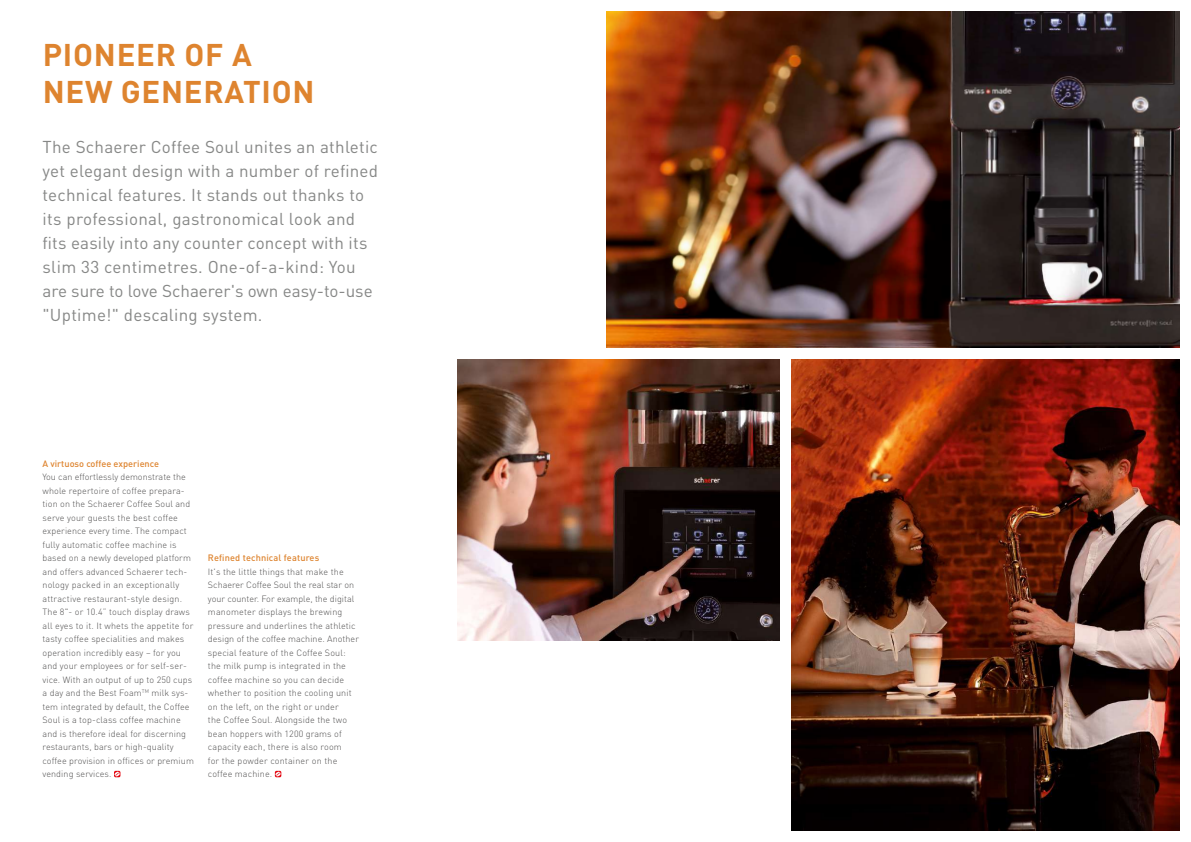
<style>
.page{position:relative;width:1191px;height:842px;background:#fff}
.page>*{position:absolute;margin:0;border:0;box-sizing:border-box;transform-origin:0 0}
.t1{font:700 31px/37.2px "DIN Pro";letter-spacing:.025em;color:#de842f}
.t2{font:17px/24px "DIN Pro";letter-spacing:.015em;color:#868786}
.t3{font:500 9.2px "DIN Pro";color:#de842f}
.t4{font:300 9px/13.5px "DIN Pro";letter-spacing:.01em;color:#515050}
</style>
<div class="page">
<img style="left:791px;top:359px;width:388px;height:472px">
<img style="left:457px;top:359px;width:323px;height:281px">
<img style="left:607px;top:11px;width:572px;height:337px">
<svg style="left:114px;top:771px;width:6px;height:6px"></svg>
<svg style="left:275px;top:771px;width:6px;height:6px"></svg>
<h1 class="t1" style="left:43px;top:35px;width:273px">PIONEER OF A<br>NEW GENERATION</h1>
<p class="t2" style="left:43px;top:134px;width:337px">The Schaerer Coffee Soul unites an athletic yet elegant design with a number of refined technical features. It stands out thanks to its professional, gastronomical look and fits easily into any counter concept with its slim 33 centimetres. One-of-a-kind: You are sure to love Schaerer's own easy-to-use "Uptime!" descaling system.</p>
<p class="t3" style="left:43px;top:457px;width:118px">A virtuoso coffee experience</p>
<p class="t4" style="left:43px;top:470px;width:153px">You can effortlessly demonstrate the whole repertoire of coffee prepara&shy;tion on the Schaerer Coffee Soul and serve your guests the best coffee experience every time. The compact fully automatic coffee machine is based on a newly developed platform and offers advanced Schaerer tech&shy;nology packed in an exceptionally attractive restaurant-style design.<br>The 8"- or 10.4” touch display draws all eyes to it. It whets the appetite for tasty coffee specialities and makes operation incredibly easy – for you and your employees or for self-ser&shy;vice. With an output of up to 250 cups a day and the Best Foam<sup>TM</sup> milk sys&shy;tem integrated by default, the Coffee Soul is a top-class coffee machine and is therefore ideal for discerning restaurants, bars or high-quality coffee provision in offices or premium vending services.</p>
<p class="t3" style="left:208px;top:552px;width:113px">Refined technical features</p>
<p class="t4" style="left:208px;top:564px;width:153px">It's the little things that make the Schaerer Coffee Soul the real star on your counter. For example, the digital manometer displays the brewing pressure and underlines the athletic design of the coffee machine. Another special feature of the Coffee Soul: the milk pump is integrated in the coffee machine so you can decide whether to position the cooling unit on the left, on the right or under<br>the Coffee Soul. Alongside the two bean hoppers with 1200 grams of capacity each, there is also room<br>for the powder container on the coffee machine.</p>
</div>
